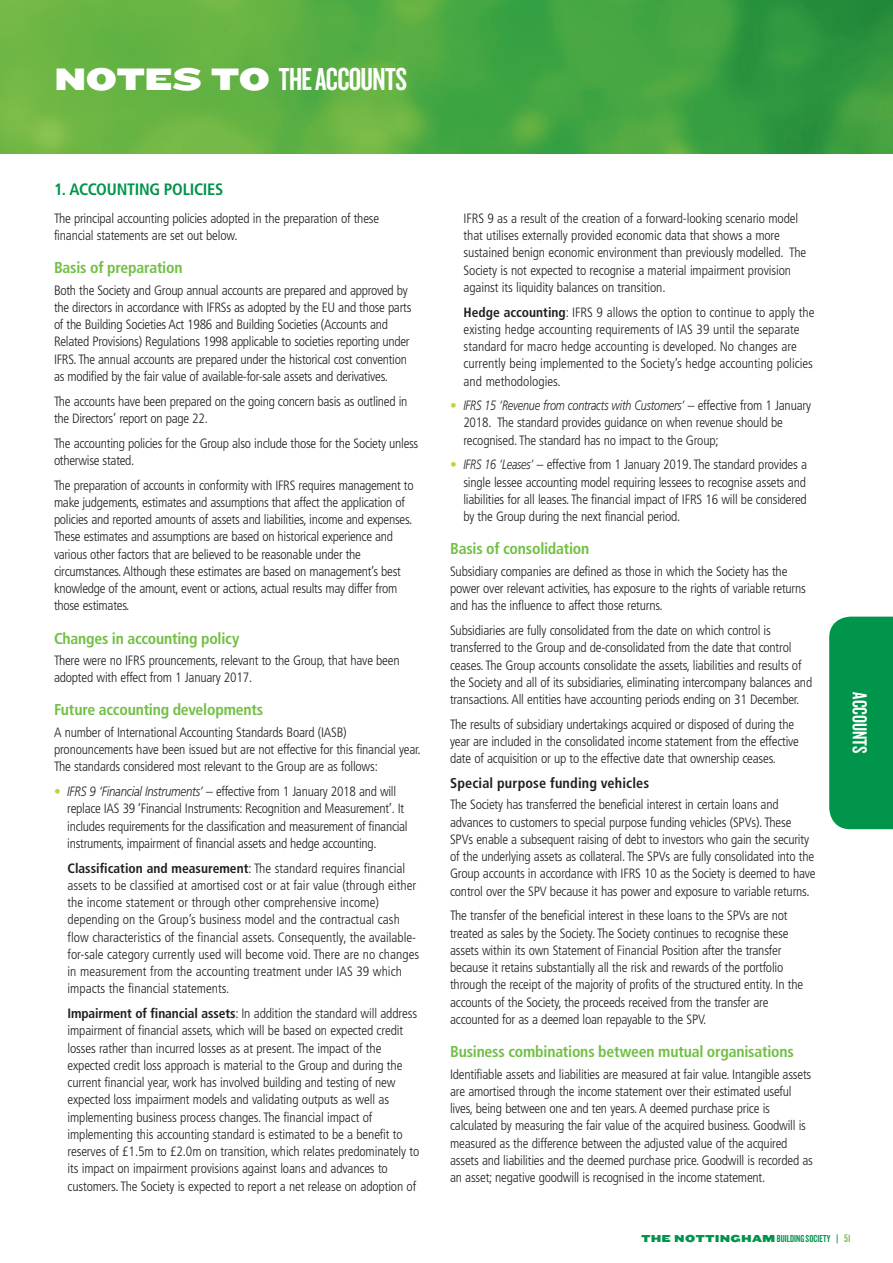
<style>
.page{position:relative;width:893px;height:1263px;background:#fff}
.page>*{position:absolute;margin:0;border:0;box-sizing:border-box;transform-origin:0 0}
.t1{font:33px "Knockout 48 Featherweight";letter-spacing:-.02em;color:#fff}
.t2{font:21px "Knockout 48 Featherweight";color:#fff}
.t3{font:700 condensed 16.5px "Frutiger";letter-spacing:-.015em;color:#01944b}
.t4{font:700 condensed 15.75px "Frutiger";letter-spacing:-.015em;color:#71bf44}
.t5{font:700 condensed 14.25px "Frutiger";letter-spacing:.01em;color:#231f20}
.t6{font:300 condensed 13.5px/17.2px "Frutiger";letter-spacing:-.015em;color:#231f20}
.t7{font:10.5px "Knockout 48 Featherweight";letter-spacing:.01em;color:#01944b}
.s1{font-family:"Knockout HTF74 Full Sumo";font-size:32.25px}
.s2{color:#bed639}
.s3{font-style:italic;font-stretch:normal}
.s4{font-weight:700}
.s5{font-family:"Knockout HTF74 Full Sumo"}
.s6{font-size:11.25px;color:#71bf44}
</style>
<div class="page">
<img style="left:0;top:0;width:893px;height:153px">
<div style="left:829px;top:617px;width:64px;height:212px;background:#01944b"></div>
<h1 class="t1" style="left:54px;top:59px;width:355px"><span class="s1">NOTES TO</span> THE ACCOUNTS</h1>
<p class="t3" style="left:54px;top:180px;width:171px">1. ACCOUNTING POLICIES</p>
<p class="t6" style="left:54px;top:210px;width:327px">The principal accounting policies adopted in the preparation of these financial statements are set out below.</p>
<p class="t4" style="left:54px;top:258px;width:130px">Basis of preparation</p>
<p class="t6" style="left:54px;top:282px;width:359px">Both the Society and Group annual accounts are prepared and approved by the directors in accordance with IFRSs as adopted by the EU and those parts of the Building Societies Act 1986 and Building Societies (Accounts and Related Provisions) Regulations 1998 applicable to societies reporting under IFRS. The annual accounts are prepared under the historical cost convention as modified by the fair value of available-for-sale assets and derivatives.</p>
<p class="t6" style="left:54px;top:393px;width:355px">The accounts have been prepared on the going concern basis as outlined in the Directors’ report on page 22.</p>
<p class="t6" style="left:54px;top:434px;width:366px">The accounting policies for the Group also include those for the Society unless otherwise stated.</p>
<p class="t6" style="left:54px;top:476px;width:361px">The preparation of accounts in conformity with IFRS requires management to make judgements, estimates and assumptions that affect the application of policies and reported amounts of assets and liabilities, income and expenses.<br>These estimates and assumptions are based on historical experience and various other factors that are believed to be reasonable under the circumstances. Although these estimates are based on management’s best knowledge of the amount, event or actions, actual results may differ from those estimates.</p>
<p class="t4" style="left:54px;top:629px;width:187px">Changes in accounting policy</p>
<p class="t6" style="left:54px;top:652px;width:347px">There were no IFRS prouncements, relevant to the Group, that have been adopted with effect from 1 January 2017.</p>
<p class="t4" style="left:54px;top:701px;width:211px">Future accounting developments</p>
<p class="t6" style="left:54px;top:724px;width:368px">A number of International Accounting Standards Board (IASB) pronouncements have been issued but are not effective for this financial year.<br>The standards considered most relevant to the Group are as follows:</p>
<p class="t6" style="left:67px;top:783px;width:342px;text-indent:-13px"><span class="s2">•</span> <span class="s3">IFRS 9 ‘Financial Instruments’</span> – effective from 1 January 2018 and will replace IAS 39 ‘Financial Instruments: Recognition and Measurement’. It includes requirements for the classification and measurement of financial instruments, impairment of financial assets and hedge accounting.</p>
<p class="t6" style="left:68px;top:859px;width:353px"><span class="s4">Classification and measurement</span>: The standard requires financial assets to be classified at amortised cost or at fair value (through either the income statement or through other comprehensive income) depending on the Group’s business model and the contractual cash flow characteristics of the financial assets. Consequently, the available&shy;for-sale category currently used will become void. There are no changes in measurement from the accounting treatment under IAS 39 which impacts the financial statements.</p>
<p class="t6" style="left:68px;top:1005px;width:353px"><span class="s4">Impairment of financial assets</span>: In addition the standard will address impairment of financial assets, which will be based on expected credit losses rather than incurred losses as at present. The impact of the expected credit loss approach is material to the Group and during the current financial year, work has involved building and testing of new expected loss impairment models and validating outputs as well as implementing business process changes. The financial impact of implementing this accounting standard is estimated to be a benefit to reserves of £1.5m to £2.0m on transition, which relates predominately to its impact on impairment provisions against loans and advances to customers. The Society is expected to report a net release on adoption of</p>
<p class="t6" style="left:464px;top:210px;width:344px">IFRS 9 as a result of the creation of a forward-looking scenario model that utilises externally provided economic data that shows a more sustained benign economic environment than previously modelled. The Society is not expected to recognise a material impairment provision against its liquidity balances on transition.</p>
<p class="t6" style="left:464px;top:303px;width:352px"><span class="s4">Hedge accounting</span>: IFRS 9 allows the option to continue to apply the existing hedge accounting requirements of IAS 39 until the separate standard for macro hedge accounting is developed. No changes are currently being implemented to the Society’s hedge accounting policies and methodologies.</p>
<p class="t6" style="left:463px;top:397px;width:349px;text-indent:-13px"><span class="s2">•</span> <span class="s3">IFRS 15 ‘Revenue from contracts with Customers’</span> – effective from 1 January<br>2018. The standard provides guidance on when revenue should be recognised. The standard has no impact to the Group;</p>
<p class="t6" style="left:463px;top:456px;width:345px;text-align:justify;text-indent:-13px"><span class="s2">•</span> <span class="s3">IFRS 16 ‘Leases’</span> – effective from 1 January 2019. The standard provides a single lessee accounting model requiring lessees to recognise assets and liabilities for all leases. The financial impact of IFRS 16 will be considered by the Group during the next financial period.</p>
<p class="t4" style="left:450px;top:539px;width:141px">Basis of consolidation</p>
<p class="t6" style="left:450px;top:563px;width:357px">Subsidiary companies are defined as those in which the Society has the power over relevant activities, has exposure to the rights of variable returns and has the influence to affect those returns.</p>
<p class="t6" style="left:450px;top:622px;width:364px">Subsidiaries are fully consolidated from the date on which control is transferred to the Group and de-consolidated from the date that control ceases. The Group accounts consolidate the assets, liabilities and results of the Society and all of its subsidiaries, eliminating intercompany balances and transactions. All entities have accounting periods ending on 31 December.</p>
<p class="t6" style="left:450px;top:716px;width:350px">The results of subsidiary undertakings acquired or disposed of during the year are included in the consolidated income statement from the effective date of acquisition or up to the effective date that ownership ceases.</p>
<p class="t5" style="left:450px;top:774px;width:201px">Special purpose funding vehicles</p>
<p class="t6" style="left:450px;top:796px;width:367px">The Society has transferred the beneficial interest in certain loans and advances to customers to special purpose funding vehicles (SPVs). These SPVs enable a subsequent raising of debt to investors who gain the security of the underlying assets as collateral. The SPVs are fully consolidated into the Group accounts in accordance with IFRS 10 as the Society is deemed to have control over the SPV because it has power and exposure to variable returns.</p>
<p class="t6" style="left:450px;top:907px;width:355px">The transfer of the beneficial interest in these loans to the SPVs are not treated as sales by the Society. The Society continues to recognise these assets within its own Statement of Financial Position after the transfer because it retains substantially all the risk and rewards of the portfolio through the receipt of the majority of profits of the structured entity. In the accounts of the Society, the proceeds received from the transfer are accounted for as a deemed loan repayable to the SPV.</p>
<p class="t4" style="left:450px;top:1042px;width:345px">Business combinations between mutual organisations</p>
<p class="t6" style="left:450px;top:1065px;width:364px">Identifiable assets and liabilities are measured at fair value. Intangible assets are amortised through the income statement over their estimated useful lives, being between one and ten years. A deemed purchase price is calculated by measuring the fair value of the acquired business. Goodwill is measured as the difference between the adjusted value of the acquired assets and liabilities and the deemed purchase price. Goodwill is recorded as an asset; negative goodwill is recognised in the income statement.</p>
<h2 class="t2" style="left:872px;top:692px;width:62px;rotate:90deg">ACCOUNTS</h2>
<p class="t7" style="left:641px;top:1232px;width:211px"><span class="s5">THE NOTTINGHAM</span> BUILDING SOCIETY <span class="s5">|</span> <span class="s6">51</span></p>
</div>
